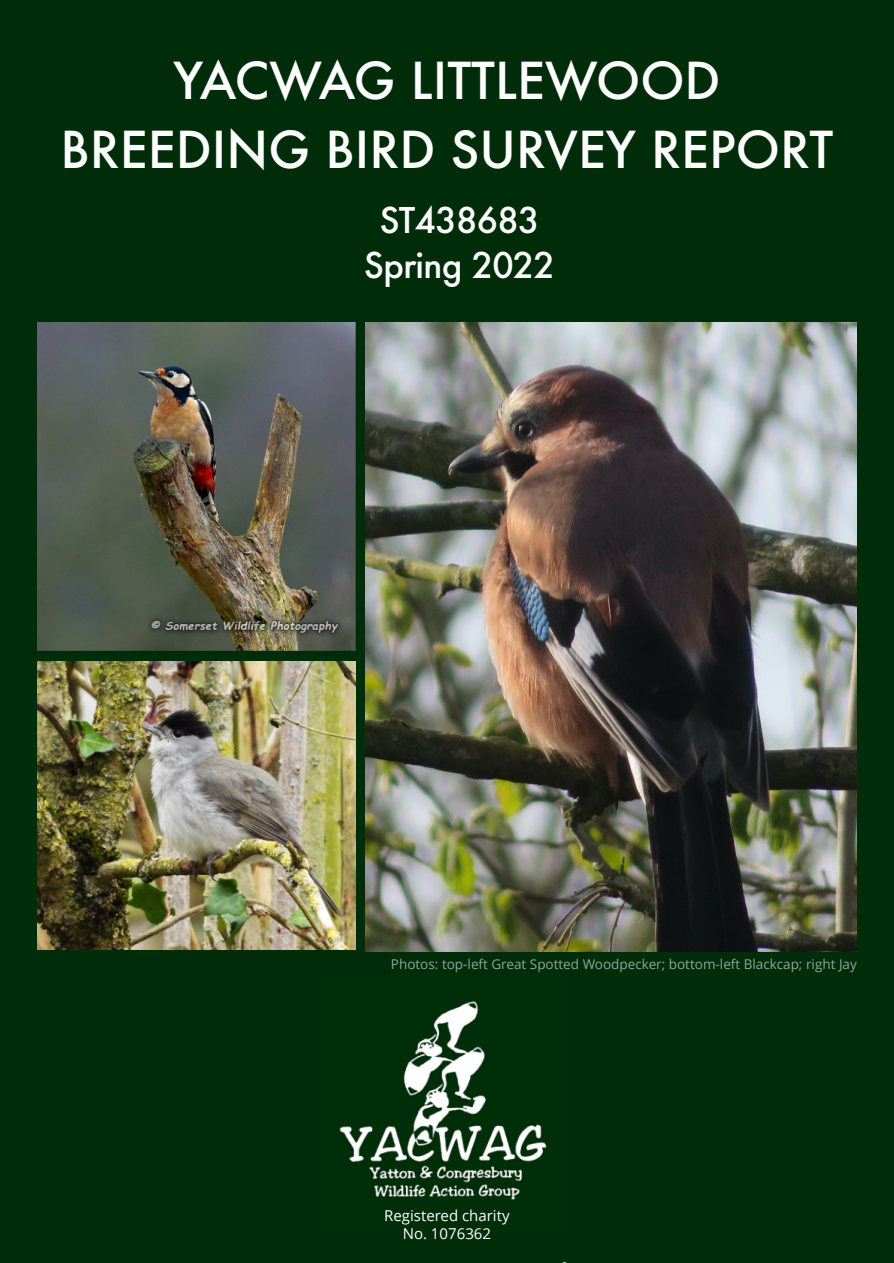
<style>
.page{position:relative;width:894px;height:1263px;background:#fff}
.page>*{position:absolute;margin:0;border:0;box-sizing:border-box;transform-origin:0 0}
.t1{font:500 49.5px/69px "Futura";color:#fff;text-align:center}
.t2{font:500 34.5px/45px "Futura";letter-spacing:-.02em;color:#fff;text-align:center}
.t3{font:15px/18px "Open Sans";color:#fff;text-align:center}
.t4{font:13.5px "Open Sans";color:rgb(255 255 255/.58)}
</style>
<div class="page">
<div style="left:0;top:0;width:893px;height:1263px;background:#002c0a"></div>
<img style="left:339px;top:1001px;width:208px;height:199px">
<img style="left:365px;top:322px;width:491px;height:629px">
<img style="left:37px;top:661px;width:318px;height:289px">
<img style="left:37px;top:322px;width:318px;height:329px">
<h1 class="t1" style="left:61px;top:50px;width:773px">YACWAG LITTLEWOOD<br>BREEDING BIRD SURVEY REPORT</h1>
<h2 class="t2" style="left:364px;top:200px;width:192px">ST438683<br>Spring 2022</h2>
<p class="t4" style="left:391px;top:959px;width:467px">Photos: top-left Great Spotted Woodpecker; bottom-left Blackcap; right Jay</p>
<p class="t3" style="left:384px;top:1208px;width:127px">Registered charity<br>No. 1076362</p>
</div>
